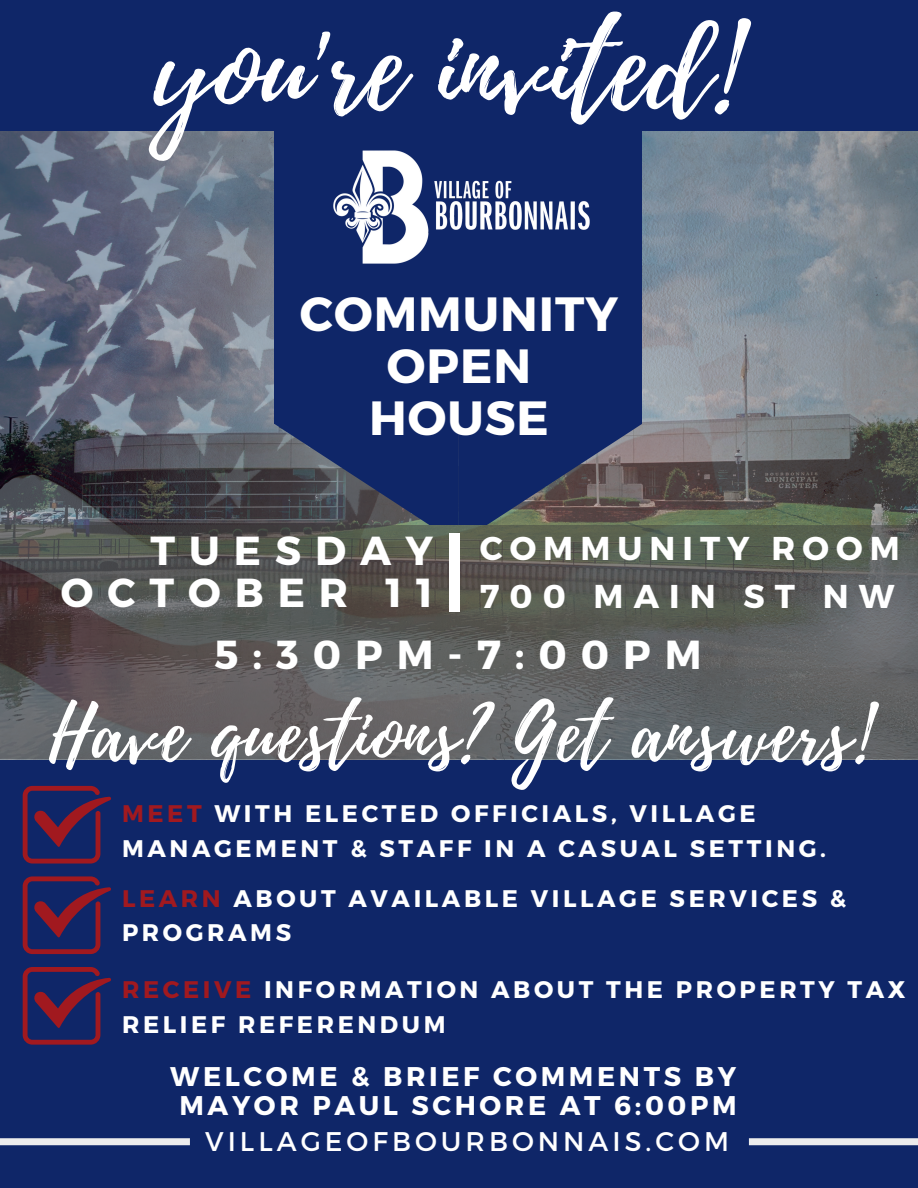
<style>
.page{position:relative;width:918px;height:1188px;background:#0f2668}
.page>*{position:absolute;margin:0;border:0;box-sizing:border-box;transform-origin:0 0}
.t1{font:120px "Playlist Script";color:#fff}
.t2{font:78.3px "Playlist Script";letter-spacing:.02em;color:#fff}
.t3{font:700 48px/52.1px "Montserrat";letter-spacing:.02em;color:#fff;text-align:center}
.t4{font:700 40.5px/42.2px "Montserrat";letter-spacing:.345em;color:#fff;text-align:right}
.t5{font:700 33px/47.7px "Montserrat";letter-spacing:.215em;color:#fff}
.t6{font:700 27px/28.2px "Montserrat";letter-spacing:.135em;color:#fff;text-align:center}
.t7{font:27px "Montserrat";letter-spacing:.15em;color:#fff}
.t8{font:700 24px/34.8px "Montserrat";letter-spacing:.15em;color:#fff}
.s1{color:#a1191f}
</style>
<div class="page">
<img style="left:0;top:131px;width:918px;height:394px">
<svg style="left:0;top:525px;width:918px;height:234px;background:#5b5c5a"></svg>
<div style="left:275px;top:114px;width:367px;height:310px;background:#0f2668"></div>
<svg style="left:275px;top:424px;width:367px;height:101px"></svg>
<div style="left:450px;top:534px;width:10px;height:78px;background:#fff"></div>
<img style="left:333px;top:150px;width:257px;height:114px">
<svg style="left:749px;top:1138px;width:169px;height:7px"></svg>
<svg style="left:0;top:1138px;width:190px;height:7px"></svg>
<svg style="left:23px;top:786px;width:88px;height:78px"></svg>
<svg style="left:23px;top:876px;width:88px;height:78px"></svg>
<svg style="left:23px;top:967px;width:88px;height:78px"></svg>
<h1 class="t1" style="left:153px;top:-18px;width:585px">you're invited!</h1>
<h3 class="t3" style="left:300px;top:286px;width:320px">COMMUNITY<br>OPEN<br>HOUSE</h3>
<h3 class="t4" style="left:61px;top:527px;width:374px">TUESDAY<br>OCTOBER 11</h3>
<h3 class="t5" style="left:480px;top:523px;width:421px">COMMUNITY ROOM<br>700 MAIN ST NW</h3>
<h3 class="t4" style="left:215px;top:632px;width:489px">5:30PM-7:00PM</h3>
<h2 class="t2" style="left:49px;top:678px;width:822px">Have questions? Get answers!</h2>
<p class="t8" style="left:122px;top:795px;width:706px"><span class="s1">MEET</span> WITH ELECTED OFFICIALS, VILLAGE<br>MANAGEMENT &amp; STAFF IN A CASUAL SETTING.</p>
<p class="t8" style="left:122px;top:879px;width:726px"><span class="s1">LEARN</span> ABOUT AVAILABLE VILLAGE SERVICES &amp;<br>PROGRAMS</p>
<p class="t8" style="left:122px;top:971px;width:785px"><span class="s1">RECEIVE</span> INFORMATION ABOUT THE PROPERTY TAX<br>RELIEF REFERENDUM</p>
<p class="t6" style="left:170px;top:1061px;width:568px">WELCOME &amp; BRIEF COMMENTS BY<br>MAYOR PAUL SCHORE AT 6:00PM</p>
<p class="t7" style="left:205px;top:1124px;width:525px">VILLAGEOFBOURBONNAIS.COM</p>
</div>
